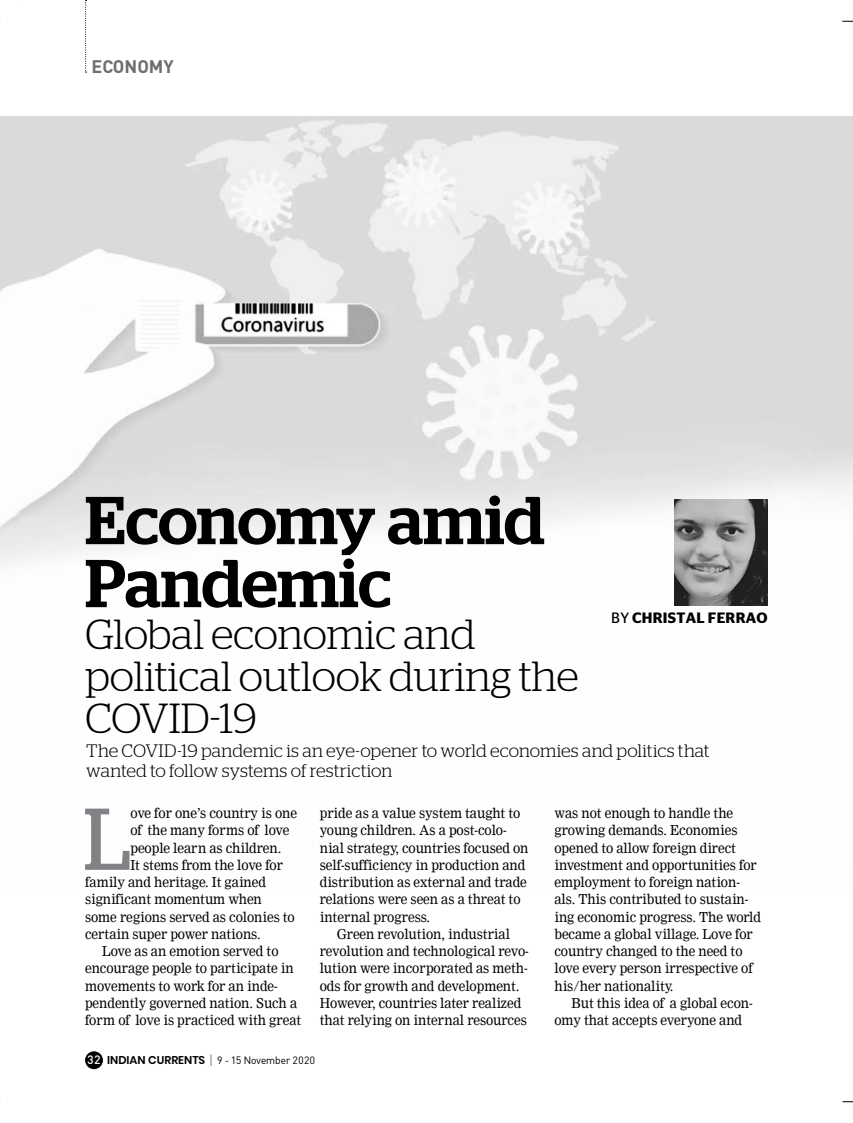
<style>
.page{position:relative;width:853px;height:1123px;background:#fff}
.page>*{position:absolute;margin:0;border:0;box-sizing:border-box;transform-origin:0 0}
.t1{font:87.45px "Stag";color:#808285;scale:.95 1}
.t2{font:500 67.5px/63px "Stag";letter-spacing:-.005em;color:#000}
.t3{font:300 42px/42px "Stag";letter-spacing:-.005em;color:#000}
.t4{font:300 18px/19.5px "Stag";letter-spacing:-.005em;color:#000}
.t5{font:700 18px "DI Nc";color:#6d6e71}
.t6{font:600 15px "Stag Sans";letter-spacing:.02em;color:#000}
.t7{font:13.5px/17.2px "Nimrod";letter-spacing:-.005em;color:#000;scale:.95 1}
.t8{font:10.5px "Sapient Sans";color:#000}
.s1{font-weight:400}
.s2{font-weight:500;font-size:12px;color:#fff}
.s3{font-family:"Poppins";font-weight:600;font-size:11.25px}
.s4{font-weight:300;font-size:13.5px}
</style>
<div class="page">
<div style="left:85px;top:1051px;width:18px;height:18px;background:#000;border-radius:50%"></div>
<img style="left:0;top:117px;width:853px;height:489px">
<img style="left:674px;top:499px;width:93px;height:107px">
<svg style="left:85px;top:0;width:2px;height:73px"></svg>
<h3 class="t5" style="left:91px;top:55px;width:35px">ECONOM</h3>
<h3 class="t5" style="left:163px;top:55px;width:12px">Y</h3>
<h2 class="t2" style="left:85px;top:488px;width:461px">Economy amid<br>Pandemic</h2>
<h3 class="t3" style="left:85px;top:613px;width:495px">Global economic and political outlook during the<br>COVID-19</h3>
<h3 class="t4" style="left:86px;top:741px;width:625px">The COVID-19 pandemic is an eye-opener to world economies and politics that wanted to follow systems of restriction</h3>
<p class="t6" style="left:611px;top:609px;width:158px"><span class="s1">by</span> CHRISTAL FERRAO</p>
<h1 class="t1" style="left:84px;top:788px;width:51px">L</h1>
<p class="t7" style="left:130px;top:804px;width:177px">ove for one’s country is one</p>
<p class="t7" style="left:130px;top:822px;width:169px">of the many forms of love</p>
<p class="t7" style="left:130px;top:839px;width:160px">people learn as children.</p>
<p class="t7" style="left:130px;top:856px;width:162px">It stems from the love for</p>
<p class="t7" style="left:85px;top:873px;width:192px">family and heritage. It gained</p>
<p class="t7" style="left:85px;top:891px;width:188px">significant momentum when</p>
<p class="t7" style="left:85px;top:908px;width:222px">some regions served as colonies to</p>
<p class="t7" style="left:85px;top:925px;width:186px">certain super power nations.</p>
<p class="t7" style="left:102px;top:942px;width:187px">Love as an emotion served to</p>
<p class="t7" style="left:85px;top:960px;width:221px">encourage people to participate in</p>
<p class="t7" style="left:85px;top:977px;width:204px">movements to work for an inde-</p>
<p class="t7" style="left:85px;top:994px;width:225px">pendently governed nation. Such a</p>
<p class="t7" style="left:85px;top:1011px;width:229px">form of love is practiced with great</p>
<p class="t7" style="left:320px;top:804px;width:221px">pride as a value system taught to young children. As a post-colo&shy;nial strategy, countries focused on self-sufficiency in production and distribution as external and trade relations were seen as a threat to internal progress.</p>
<p class="t7" style="left:320px;top:925px;width:221px;text-indent:17px">Green revolution, industrial revolution and technological revo&shy;lution were incorporated as meth&shy;ods for growth and development.<br>However, countries later realized that relying on internal resources</p>
<p class="t8" style="left:87px;top:1053px;width:230px"><span class="s2">32</span> <span class="s3">INDIAN CURRENTS</span> <span class="s4">|</span> 9 - 15 November 2020</p>
<p class="t7" style="left:554px;top:804px;width:219px">was not enough to handle the growing demands. Economies opened to allow foreign direct investment and opportunities for employment to foreign nation&shy;als. This contributed to sustain&shy;ing economic progress. The world became a global village. Love for country changed to the need to love every person irrespective of his/her nationality.</p>
<p class="t7" style="left:554px;top:994px;width:210px;text-indent:17px">But this idea of a global econ&shy;omy that accepts everyone and</p>
</div>
